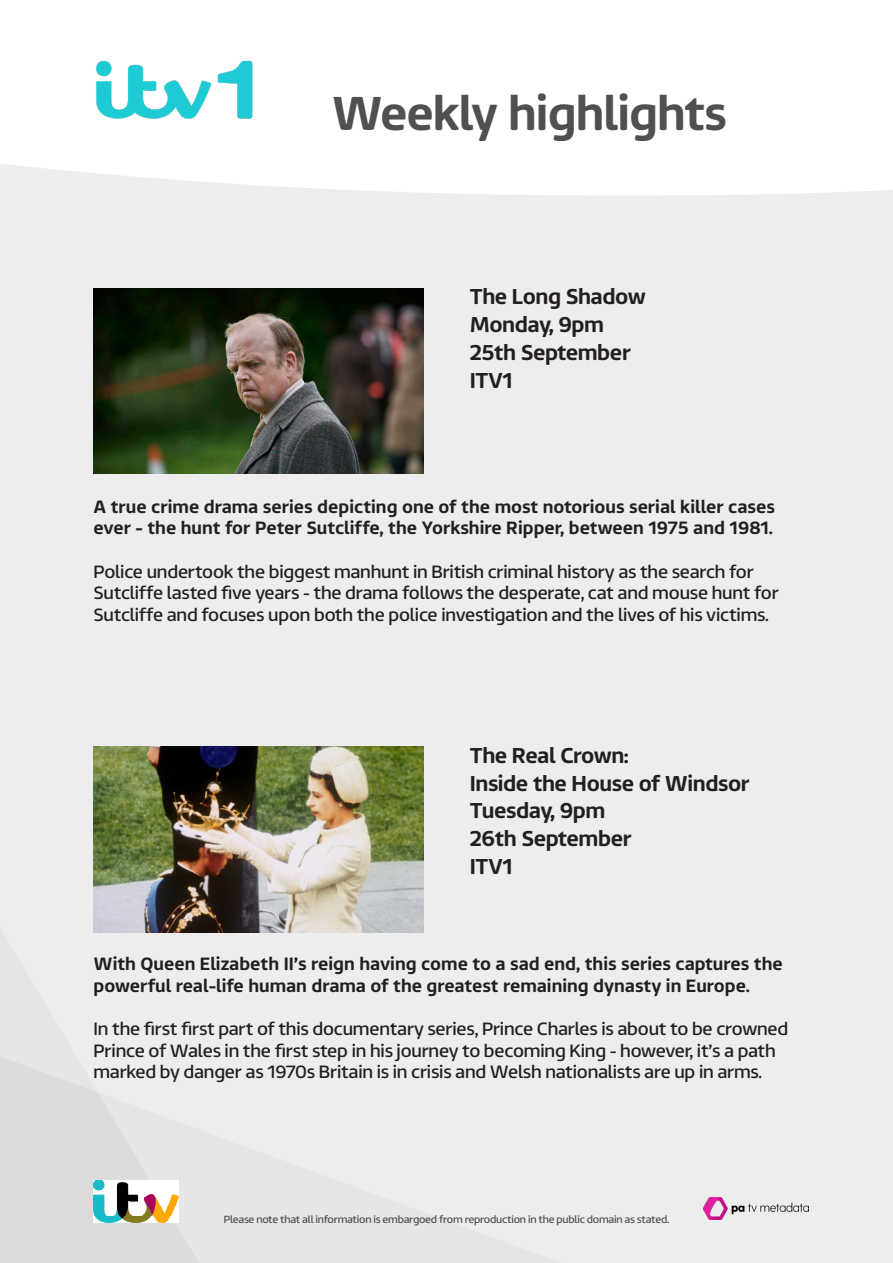
<style>
.page{position:relative;width:893px;height:1263px;background:#ededed}
.page>*{position:absolute;margin:0;border:0;box-sizing:border-box;transform-origin:0 0}
.t1{font:500 48px "ITV Reem";letter-spacing:-.02em;color:#505050}
.Programme_Heading{font:500 21.75px "ITV Reem";letter-spacing:-.02em;color:#231f20}
.Intro_Text{font:18px/21.6px "ITV Reem";letter-spacing:-.01em;color:#231f20}
.Intro_Text-2{font:500 18px/21.6px "ITV Reem";color:#231f20}
.t2{font:10.5px "ITV Reem";letter-spacing:-.02em;color:#505050}
</style>
<div class="page">
<svg style="left:0;top:1056px;width:199px;height:207px"></svg>
<img style="left:94px;top:1180px;width:85px;height:42px">
<div style="left:0;top:0;width:893px;height:196px;background:#fff"></div>
<img style="left:94px;top:57px;width:162px;height:65px">
<img style="left:94px;top:288px;width:329px;height:185px">
<img style="left:94px;top:747px;width:329px;height:185px">
<img style="left:704px;top:1197px;width:104px;height:22px">
<h1 class="t1" style="left:332px;top:71px;width:397px">Weekly highlights</h1>
<p class="Programme_Heading" style="left:470px;top:278px;width:177px">The Long Shadow</p>
<p class="Programme_Heading" style="left:470px;top:306px;width:136px">Monday, 9pm</p>
<p class="Programme_Heading" style="left:470px;top:334px;width:162px">25th September</p>
<p class="Programme_Heading" style="left:470px;top:361px;width:45px">ITV1</p>
<p class="Intro_Text-2" style="left:94px;top:494px;width:683px">A true crime drama series depicting one of the most notorious serial killer cases ever - the hunt for Peter Sutcliffe, the Yorkshire Ripper, between 1975 and 1981.</p>
<p class="Intro_Text" style="left:94px;top:558px;width:687px">Police undertook the biggest manhunt in British criminal history as the search for<br>Sutcliffe lasted five years - the drama follows the desperate, cat and mouse hunt for<br>Sutcliffe and focuses upon both the police investigation and the lives of his victims.</p>
<p class="Programme_Heading" style="left:470px;top:737px;width:161px">The Real Crown:</p>
<p class="Programme_Heading" style="left:470px;top:764px;width:281px">Inside the House of Windsor</p>
<p class="Programme_Heading" style="left:470px;top:792px;width:137px">Tuesday, 9pm</p>
<p class="Programme_Heading" style="left:470px;top:820px;width:163px">26th September</p>
<p class="Programme_Heading" style="left:470px;top:848px;width:45px">ITV1</p>
<p class="Intro_Text-2" style="left:94px;top:951px;width:691px">With Queen Elizabeth II’s reign having come to a sad end, this series captures the powerful real-life human drama of the greatest remaining dynasty in Europe.</p>
<p class="Intro_Text" style="left:94px;top:1016px;width:696px">In the first first part of this documentary series, Prince Charles is about to be crowned<br>Prince of Wales in the first step in his journey to becoming King - however, it’s a path marked by danger as 1970s Britain is in crisis and Welsh nationalists are up in arms.</p>
<p class="t2" style="left:224px;top:1210px;width:447px">Please note that all information is embargoed from reproduction in the public domain as stated.</p>
</div>
